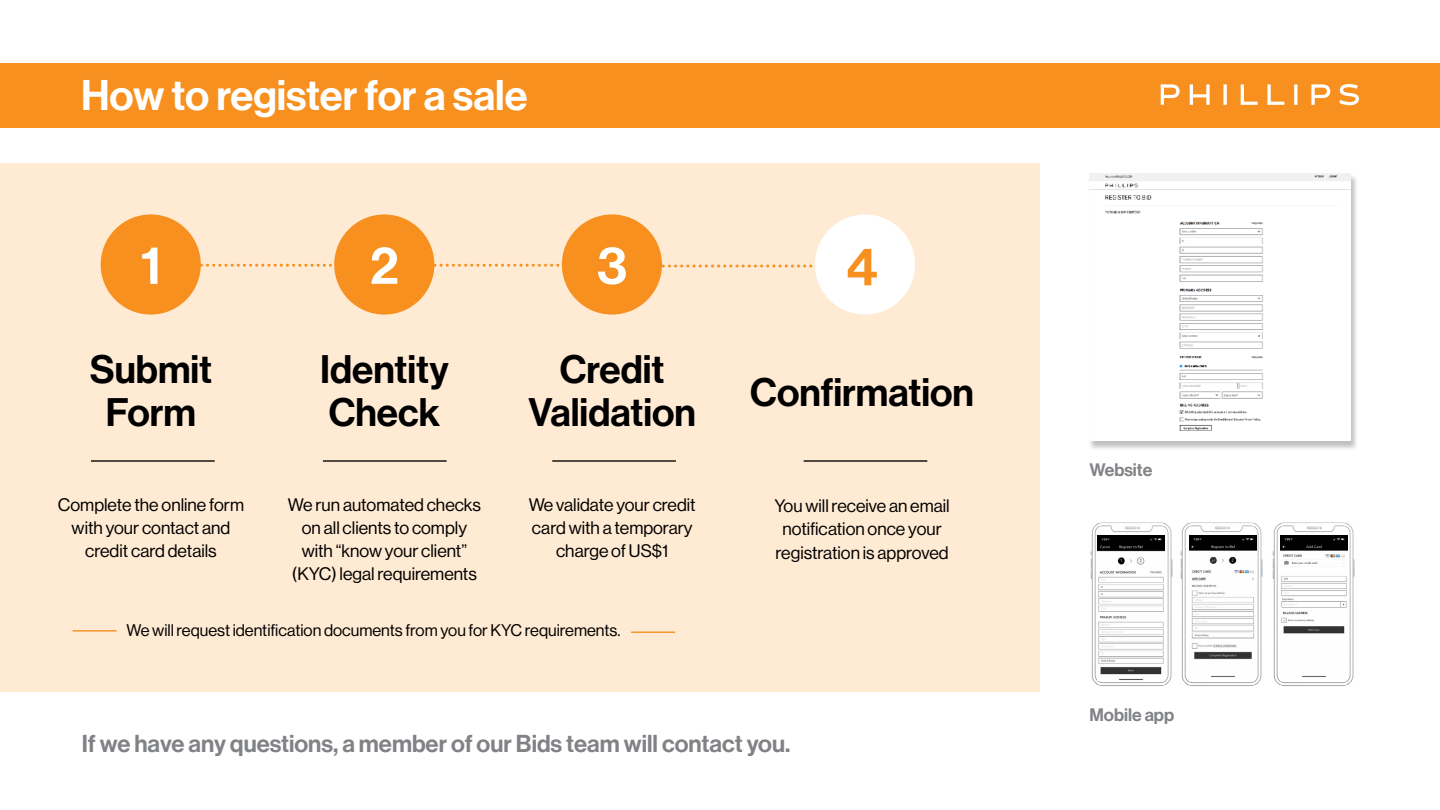
<style>
.page{position:relative;width:1440px;height:810px;background:#fff}
.page>*{position:absolute;margin:0;border:0;box-sizing:border-box;transform-origin:0 0}
.t1{font:52.5px "N Haas Grotesk DS Pro 65 Md";color:#fff}
.t2{font:52.5px "N Haas Grotesk DS Pro 65 Md";color:#f7901e}
.t3{font:42px "N Haas Grotesk DS Pro 65 Md";color:#fff}
.t4{font:39px/43.7px "N Haas Grotesk DS Pro 65 Md";color:#000;text-align:center}
.t5{font:24px "N Haas Grotesk DS Pro 65 Md";color:#808285}
.t6{font:17.7px/23.2px "N Haas Grotesk DS Pro 55 Rg";color:#000;text-align:center}
.t7{font:17.7px "N Haas Grotesk DS Pro 65 Md";color:#808285}
.t8{font:16.5px "N Haas Grotesk DS Pro 55 Rg";color:#000}
</style>
<div class="page">
<div style="left:0;top:163px;width:1040px;height:528px;background:#ffead3"></div>
<svg style="left:662px;top:264px;width:151px;height:4px"></svg>
<svg style="left:201px;top:264px;width:361px;height:3px"></svg>
<div style="left:0;top:63px;width:1440px;height:65px;background:#f7901e"></div>
<div style="left:101px;top:214px;width:100px;height:101px;background:#f7901e;border-radius:50%"></div>
<div style="left:1088px;top:174px;width:270px;height:277px;background:#000;opacity:.25"></div>
<svg style="left:1089px;top:173px;width:261px;height:268px"></svg>
<img style="left:1090px;top:522px;width:83px;height:164px">
<img style="left:1180px;top:522px;width:83px;height:164px">
<img style="left:1272px;top:522px;width:83px;height:164px">
<img style="left:1097px;top:536px;width:68px;height:145px">
<img style="left:1189px;top:536px;width:67px;height:142px">
<img style="left:1280px;top:536px;width:67px;height:142px">
<hr style="left:91px;top:460px;width:124px;height:2px;background:#000">
<div style="left:334px;top:214px;width:100px;height:101px;background:#f7901e;border-radius:50%"></div>
<hr style="left:323px;top:460px;width:124px;height:2px;background:#000">
<div style="left:562px;top:214px;width:100px;height:101px;background:#f7901e;border-radius:50%"></div>
<hr style="left:552px;top:460px;width:124px;height:2px;background:#000">
<div style="left:815px;top:214px;width:100px;height:101px;background:#fff;border-radius:50%"></div>
<hr style="left:803px;top:460px;width:124px;height:2px;background:#000">
<svg style="left:1160px;top:84px;width:199px;height:21px"></svg>
<hr style="left:73px;top:630px;width:44px;height:2px;background:#f7901e">
<hr style="left:631px;top:632px;width:44px;height:1px;background:#f7901e">
<h2 class="t3" style="left:81px;top:71px;width:448px">How to register for a sale</h2>
<h1 class="t1" style="left:141px;top:235px;width:22px">1</h1>
<h1 class="t1" style="left:370px;top:235px;width:30px">2</h1>
<h1 class="t1" style="left:597px;top:235px;width:31px">3</h1>
<h3 class="t4" style="left:90px;top:348px;width:124px">Submit<br>Form</h3>
<p class="t6" style="left:58px;top:493px;width:188px">Complete the online form with your contact and credit card details</p>
<h3 class="t4" style="left:320px;top:348px;width:130px;text-align:left">Identity<br>Check</h3>
<p class="t6" style="left:288px;top:493px;width:194px">We run automated checks on all clients to comply with “know your client” (KYC) legal requirements</p>
<h3 class="t4" style="left:528px;top:348px;width:169px">Credit<br>Validation</h3>
<p class="t6" style="left:529px;top:493px;width:169px">We validate your credit card with a temporary charge of US$1</p>
<p class="t8" style="left:127px;top:621px;width:495px">We will request identification documents from you for KYC requirements.</p>
<h1 class="t2" style="left:846px;top:236px;width:33px">4</h1>
<h3 class="t4" style="left:750px;top:371px;width:225px">Confirmation</h3>
<p class="t6" style="left:774px;top:495px;width:177px">You will receive an email notification once your registration is approved</p>
<h3 class="t5" style="left:82px;top:730px;width:710px">If we have any questions, a member of our Bids team will contact you.</h3>
<p class="t7" style="left:1089px;top:459px;width:64px">Website</p>
<p class="t7" style="left:1089px;top:704px;width:86px">Mobile app</p>
</div>
